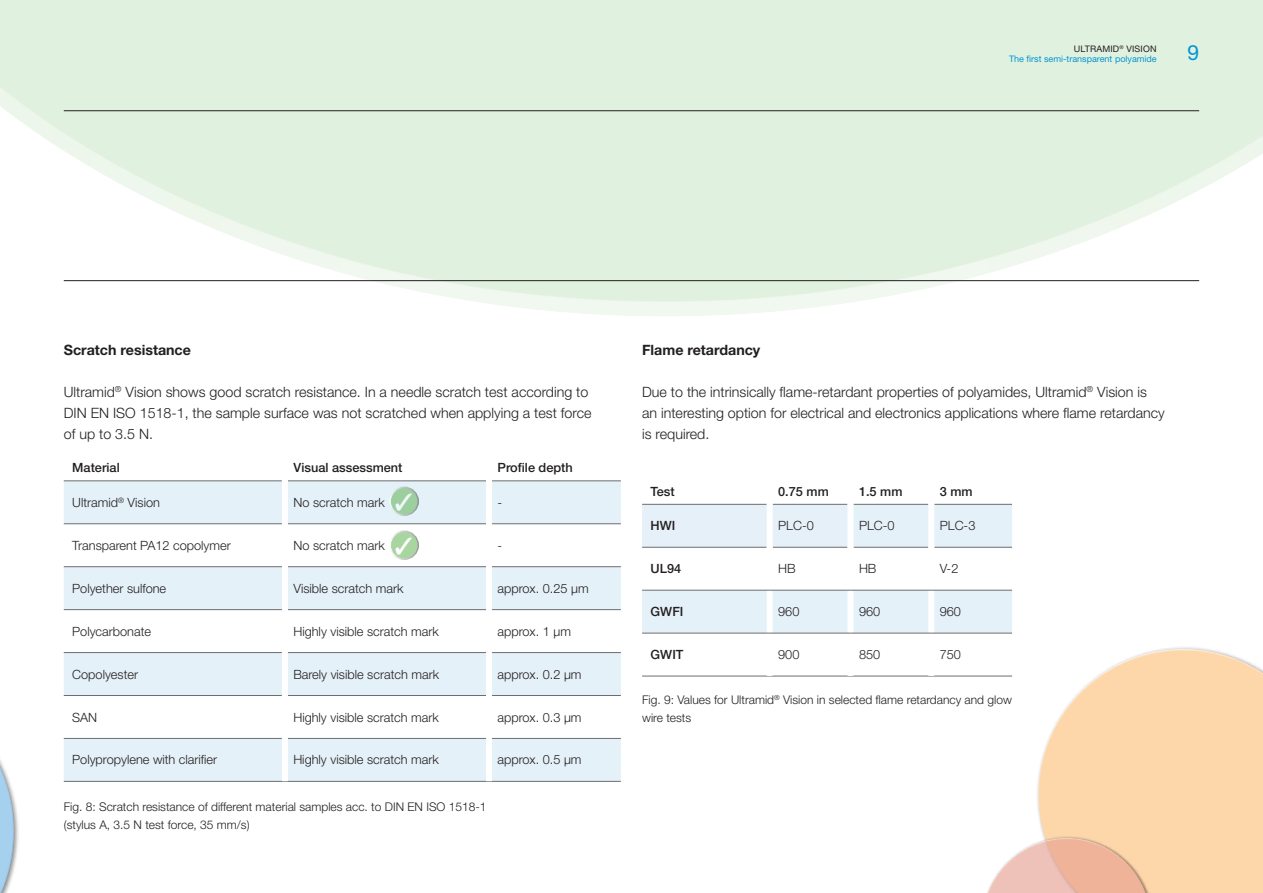
<style>
.page{position:relative;width:1263px;height:893px;background:#fff}
.page>*{position:absolute;margin:0;border:0;box-sizing:border-box;transform-origin:0 0}
.t1{font:21px "Helvetica Neue LT Pro";color:#0195d7}
.t2{font:300 14.25px/21px "Helvetica Neue LT Pro";color:#231f20}
.t3{font:700 14.25px "Helvetica Neue LT Pro";color:#231f20}
.t4{font:300 12.75px "Helvetica Neue LT Pro";color:#231f20}
.t5{font:500 12.75px "Helvetica Neue LT Pro";color:#231f20}
.t6{font:300 12px/18px "Helvetica Neue LT Pro";color:#231f20}
.t7{font:9px/10.5px "Helvetica Neue LT Pro";color:#0297d3;text-align:right}
.s1{color:#231f20}
</style>
<div class="page">
<div style="left:0;top:0;width:1263px;height:318px;background:#fff;opacity:.6"></div>
<svg style="left:1037px;top:647px;width:226px;height:189px;fill:#fdd6a9"></svg>
<div style="left:1045px;top:695px;width:218px;height:198px;background:#fdd6a9"></div>
<svg style="left:1004px;top:836px;width:128px;height:29px"></svg>
<div style="left:981px;top:865px;width:172px;height:28px;background:#231f20;opacity:.5"></div>
<div style="left:0;top:671px;width:20px;height:222px;background:#231f20;opacity:.75"></div>
<svg style="left:2px;top:674px;width:12px;height:52px"></svg>
<hr style="left:0;top:672px;width:2px;height:221px;background:#fff">
<div style="left:0;top:726px;width:16px;height:167px;background:#231f20;opacity:.5"></div>
<hr style="left:64px;top:110px;width:1135px;height:1px;background:#231f20">
<hr style="left:64px;top:280px;width:1135px;height:1px;background:#231f20">
<div style="left:853px;top:505px;width:159px;height:42px;background:#e5f1f8"></div>
<div style="left:642px;top:505px;width:205px;height:42px;background:#e6f0f9"></div>
<svg style="left:642px;top:589px;width:370px;height:87px;fill:#e5f1f8"></svg>
<hr style="left:642px;top:504px;width:125px;height:1px;background:#6c6d70">
<hr style="left:773px;top:504px;width:74px;height:1px;background:#6c6d70">
<hr style="left:853px;top:504px;width:75px;height:1px;background:#6c6d70">
<hr style="left:934px;top:504px;width:78px;height:1px;background:#6c6d70">
<hr style="left:642px;top:547px;width:125px;height:1px;background:#6c6d70">
<hr style="left:773px;top:547px;width:74px;height:1px;background:#6c6d70">
<hr style="left:853px;top:547px;width:75px;height:1px;background:#6c6d70">
<hr style="left:934px;top:547px;width:78px;height:1px;background:#6c6d70">
<hr style="left:642px;top:676px;width:128px;height:1px;background:#6c6d70">
<hr style="left:770px;top:676px;width:80px;height:1px;background:#6c6d70">
<hr style="left:850px;top:676px;width:81px;height:1px;background:#6c6d70">
<hr style="left:931px;top:676px;width:81px;height:1px;background:#6c6d70">
<div style="left:767px;top:504px;width:6px;height:43px;background:#fff"></div>
<div style="left:767px;top:547px;width:6px;height:43px;background:#fff"></div>
<div style="left:847px;top:547px;width:6px;height:43px;background:#fff"></div>
<div style="left:767px;top:590px;width:6px;height:43px;background:#fff"></div>
<div style="left:847px;top:590px;width:6px;height:43px;background:#fff"></div>
<div style="left:767px;top:633px;width:6px;height:43px;background:#fff"></div>
<div style="left:847px;top:633px;width:6px;height:43px;background:#fff"></div>
<div style="left:928px;top:504px;width:6px;height:43px;background:#fff"></div>
<div style="left:928px;top:547px;width:6px;height:43px;background:#fff"></div>
<div style="left:928px;top:590px;width:6px;height:43px;background:#fff"></div>
<div style="left:928px;top:633px;width:6px;height:43px;background:#fff"></div>
<hr style="left:642px;top:590px;width:128px;height:1px;background:#6c6d70">
<hr style="left:770px;top:590px;width:80px;height:1px;background:#6c6d70">
<hr style="left:850px;top:590px;width:81px;height:1px;background:#6c6d70">
<hr style="left:931px;top:590px;width:81px;height:1px;background:#6c6d70">
<hr style="left:642px;top:633px;width:128px;height:1px;background:#6c6d70">
<hr style="left:770px;top:633px;width:80px;height:1px;background:#6c6d70">
<hr style="left:850px;top:633px;width:81px;height:1px;background:#6c6d70">
<hr style="left:931px;top:633px;width:81px;height:1px;background:#6c6d70">
<div style="left:64px;top:482px;width:557px;height:299px;background:#e5f1f8"></div>
<svg style="left:64px;top:524px;width:557px;height:214px"></svg>
<hr style="left:64px;top:481px;width:218px;height:1px;background:#6c6d70">
<hr style="left:288px;top:481px;width:198px;height:1px;background:#6c6d70">
<hr style="left:492px;top:481px;width:129px;height:1px;background:#6c6d70">
<hr style="left:64px;top:523px;width:218px;height:1px;background:#6c6d70">
<hr style="left:288px;top:523px;width:198px;height:1px;background:#6c6d70">
<hr style="left:492px;top:523px;width:129px;height:1px;background:#6c6d70">
<hr style="left:64px;top:566px;width:218px;height:1px;background:#6c6d70">
<hr style="left:288px;top:566px;width:198px;height:1px;background:#6c6d70">
<hr style="left:492px;top:566px;width:129px;height:1px;background:#6c6d70">
<hr style="left:64px;top:609px;width:218px;height:1px;background:#6c6d70">
<hr style="left:288px;top:609px;width:198px;height:1px;background:#6c6d70">
<hr style="left:492px;top:609px;width:129px;height:1px;background:#6c6d70">
<hr style="left:64px;top:652px;width:218px;height:1px;background:#6c6d70">
<hr style="left:288px;top:652px;width:198px;height:1px;background:#6c6d70">
<hr style="left:492px;top:652px;width:129px;height:1px;background:#6c6d70">
<hr style="left:64px;top:695px;width:218px;height:1px;background:#6c6d70">
<hr style="left:288px;top:695px;width:198px;height:1px;background:#6c6d70">
<hr style="left:492px;top:695px;width:129px;height:1px;background:#6c6d70">
<hr style="left:64px;top:738px;width:218px;height:1px;background:#6c6d70">
<hr style="left:288px;top:738px;width:198px;height:1px;background:#6c6d70">
<hr style="left:492px;top:738px;width:129px;height:1px;background:#6c6d70">
<hr style="left:64px;top:781px;width:221px;height:1px;background:#6c6d70">
<hr style="left:285px;top:781px;width:204px;height:1px;background:#6c6d70">
<hr style="left:489px;top:781px;width:132px;height:1px;background:#6c6d70">
<div style="left:486px;top:481px;width:6px;height:43px;background:#fff"></div>
<div style="left:486px;top:524px;width:6px;height:43px;background:#fff"></div>
<div style="left:486px;top:567px;width:6px;height:43px;background:#fff"></div>
<div style="left:486px;top:610px;width:6px;height:43px;background:#fff"></div>
<div style="left:486px;top:653px;width:6px;height:42px;background:#fff"></div>
<div style="left:486px;top:695px;width:6px;height:43px;background:#fff"></div>
<div style="left:486px;top:738px;width:6px;height:43px;background:#fff"></div>
<div style="left:282px;top:481px;width:6px;height:43px;background:#fff"></div>
<div style="left:282px;top:524px;width:6px;height:43px;background:#fff"></div>
<div style="left:282px;top:567px;width:6px;height:43px;background:#fff"></div>
<div style="left:282px;top:610px;width:6px;height:43px;background:#fff"></div>
<div style="left:282px;top:653px;width:6px;height:42px;background:#fff"></div>
<div style="left:282px;top:695px;width:6px;height:43px;background:#fff"></div>
<div style="left:282px;top:738px;width:6px;height:43px;background:#fff"></div>
<svg style="left:390px;top:487px;width:28px;height:28px"></svg>
<div style="left:389px;top:486px;width:30px;height:30px;border:2px solid #fff;border-radius:50%"></div>
<svg style="left:390px;top:531px;width:28px;height:28px"></svg>
<div style="left:389px;top:530px;width:30px;height:30px;border:2px solid #fff;border-radius:50%"></div>
<svg style="left:396px;top:494px;width:16px;height:17px"></svg>
<svg style="left:396px;top:538px;width:16px;height:17px"></svg>
<p class="t7" style="left:1009px;top:43px;width:149px"><span class="s1">ULTRAMID</span><sup>®</sup> <span class="s1">VISION<br></span>The first semi-transparent polyamide</p>
<h1 class="t1" style="left:1187px;top:40px;width:13px">9</h1>
<p class="t3" style="left:64px;top:341px;width:129px">Scratch resistance</p>
<p class="t2" style="left:64px;top:381px;width:529px">Ultramid<sup>®</sup> Vision shows good scratch resistance. In a needle scratch test according to<br>DIN EN ISO 1518-1, the sample surface was not scratched when applying a test force of up to 3.5 N.</p>
<p class="t5" style="left:72px;top:460px;width:49px">Material</p>
<p class="t5" style="left:293px;top:460px;width:111px">Visual assessment</p>
<p class="t5" style="left:497px;top:460px;width:77px">Profile depth</p>
<p class="t4" style="left:72px;top:494px;width:89px">Ultramid<sup>®</sup> Vision</p>
<p class="t4" style="left:293px;top:494px;width:93px">No scratch mark</p>
<p class="t4" style="left:497px;top:494px;width:6px">-</p>
<p class="t4" style="left:72px;top:537px;width:160px">Transparent PA12 copolymer</p>
<p class="t4" style="left:293px;top:537px;width:93px">No scratch mark</p>
<p class="t4" style="left:497px;top:537px;width:6px">-</p>
<p class="t4" style="left:72px;top:580px;width:95px">Polyether sulfone</p>
<p class="t4" style="left:293px;top:580px;width:112px">Visible scratch mark</p>
<p class="t4" style="left:497px;top:580px;width:93px">approx. 0.25 µm</p>
<p class="t4" style="left:72px;top:623px;width:80px">Polycarbonate</p>
<p class="t4" style="left:293px;top:623px;width:147px">Highly visible scratch mark</p>
<p class="t4" style="left:497px;top:623px;width:75px">approx. 1 µm</p>
<p class="t4" style="left:72px;top:666px;width:67px">Copolyester</p>
<p class="t4" style="left:293px;top:666px;width:147px">Barely visible scratch mark</p>
<p class="t4" style="left:497px;top:666px;width:86px">approx. 0.2 µm</p>
<p class="t4" style="left:72px;top:709px;width:27px">SAN</p>
<p class="t4" style="left:293px;top:709px;width:147px">Highly visible scratch mark</p>
<p class="t4" style="left:497px;top:709px;width:86px">approx. 0.3 µm</p>
<p class="t4" style="left:72px;top:752px;width:147px">Polypropylene with clarifier</p>
<p class="t4" style="left:293px;top:752px;width:147px">Highly visible scratch mark</p>
<p class="t4" style="left:497px;top:752px;width:86px">approx. 0.5 µm</p>
<p class="t6" style="left:64px;top:797px;width:424px">Fig. 8: Scratch resistance of different material samples acc. to DIN EN ISO 1518-1 (stylus A, 3.5 N test force, 35 mm/s)</p>
<p class="t3" style="left:642px;top:341px;width:120px">Flame retardancy</p>
<p class="t2" style="left:642px;top:381px;width:524px">Due to the intrinsically flame-retardant properties of polyamides, Ultramid<sup>®</sup> Vision is an interesting option for electrical and electronics applications where flame retardancy is required.</p>
<p class="t5" style="left:651px;top:484px;width:26px">Test</p>
<p class="t5" style="left:778px;top:484px;width:52px">0.75 mm</p>
<p class="t5" style="left:859px;top:484px;width:45px">1.5 mm</p>
<p class="t5" style="left:940px;top:484px;width:34px">3 mm</p>
<p class="t5" style="left:651px;top:518px;width:26px">HWI</p>
<p class="t4" style="left:778px;top:518px;width:37px">PLC-0</p>
<p class="t4" style="left:859px;top:518px;width:37px">PLC-0</p>
<p class="t4" style="left:940px;top:518px;width:37px">PLC-3</p>
<p class="t5" style="left:651px;top:561px;width:32px">UL94</p>
<p class="t4" style="left:778px;top:561px;width:19px">HB</p>
<p class="t4" style="left:859px;top:561px;width:19px">HB</p>
<p class="t4" style="left:940px;top:561px;width:20px">V-2</p>
<p class="t5" style="left:651px;top:604px;width:34px">GWFI</p>
<p class="t4" style="left:778px;top:604px;width:23px">960</p>
<p class="t4" style="left:859px;top:604px;width:23px">960</p>
<p class="t4" style="left:940px;top:604px;width:23px">960</p>
<p class="t5" style="left:651px;top:647px;width:34px">GWIT</p>
<p class="t4" style="left:778px;top:647px;width:23px">900</p>
<p class="t4" style="left:859px;top:647px;width:23px">850</p>
<p class="t4" style="left:940px;top:647px;width:23px">750</p>
<p class="t6" style="left:642px;top:690px;width:371px">Fig. 9: Values for Ultramid<sup>®</sup> Vision in selected flame retardancy and glow wire tests</p>
</div>
